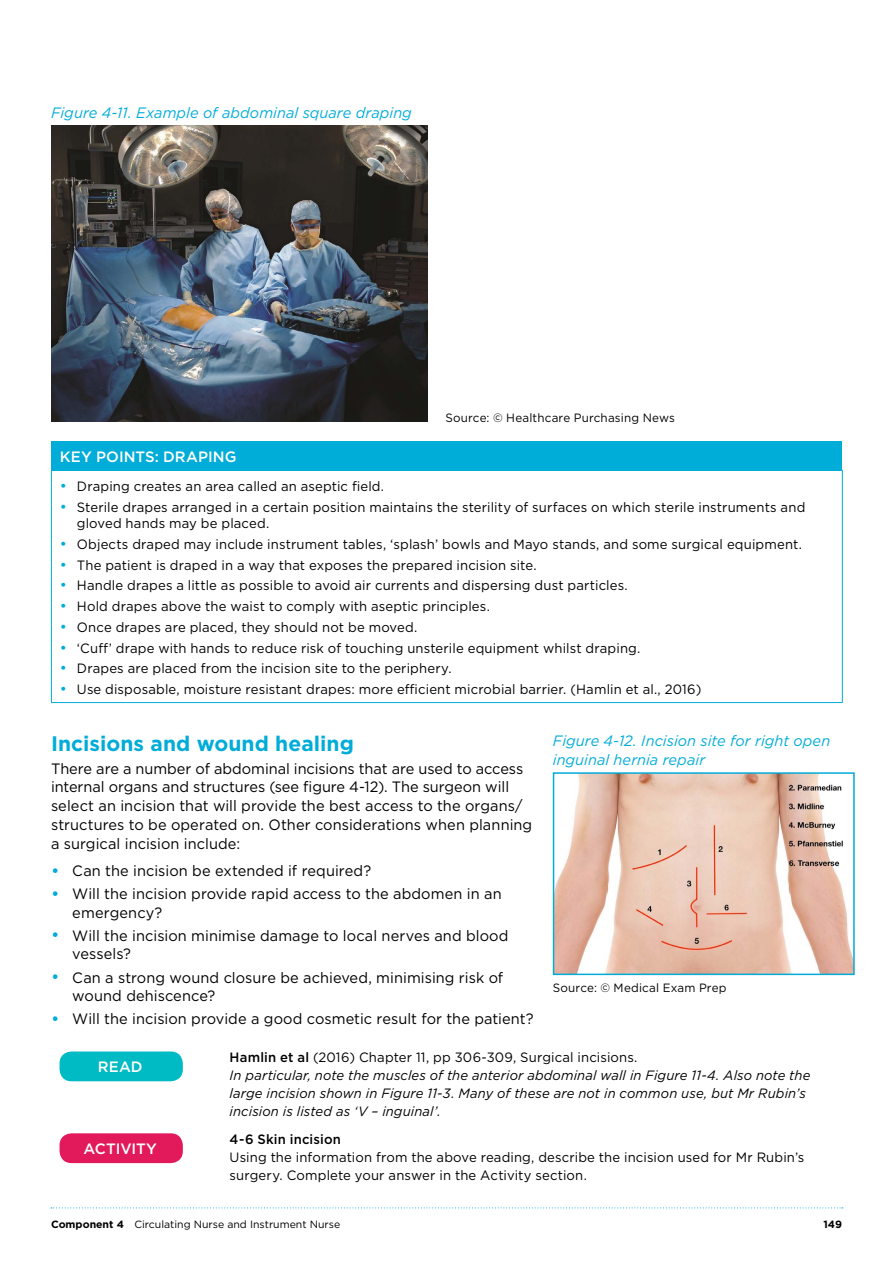
<style>
.page{position:relative;width:893px;height:1263px;background:#fff}
.page>*{position:absolute;margin:0;border:0;box-sizing:border-box;transform-origin:0 0}
.t1{font:700 21px "Gotham";letter-spacing:.005em;color:#00acd8}
.t2{font:15px/18.8px "Gotham";color:#000}
.t3{font:italic 15px/19.5px "Gotham";letter-spacing:.005em;color:#00acd8}
.t4{font:500 15px "Gotham";letter-spacing:.005em;color:#fff}
.t5{font:13.5px/16.5px "Gotham";letter-spacing:.01em;color:#000}
.t6{font:italic 13.5px/18px "Gotham";letter-spacing:.01em;color:#000}
.t7{font:500 13.5px "Gotham";letter-spacing:.01em;color:#000}
.t8{font:12px "Gotham";letter-spacing:.015em;color:#000}
.t9{font:10.5px "Gotham";color:#000}
.t10{font:700 10.5px "Gotham";color:#000}
.s1{font-size:15px;color:#00acd8}
.s2{font-size:18px;color:#00acd8}
.s3{font-weight:500;font-style:normal}
.s4{font-style:normal}
.s5{font-weight:700}
</style>
<div class="page">
<svg style="left:51px;top:1207px;width:792px;height:1px"></svg>
<img style="left:51px;top:126px;width:377px;height:296px">
<div style="left:51px;top:441px;width:791px;height:29px;background:#00acd8"></div>
<hr style="left:51px;top:470px;width:792px;height:1px;background:#00acd8">
<hr style="left:51px;top:471px;width:1px;height:231px;background:#00acd8">
<hr style="left:842px;top:471px;width:1px;height:231px;background:#00acd8">
<hr style="left:51px;top:702px;width:792px;height:1px;background:#00acd8">
<div style="left:60px;top:1051px;width:123px;height:30px;background:#00bac4;border-radius:12px"></div>
<div style="left:60px;top:1133px;width:123px;height:30px;background:#e2195b;border-radius:12px"></div>
<img style="left:556px;top:775px;width:296px;height:197px">
<div style="left:553px;top:772px;width:302px;height:203px;border:2px solid #00acd8"></div>
<p class="t3" style="left:51px;top:103px;width:362px">Figure 4-11. Example of abdominal square draping</p>
<p class="t8" style="left:445px;top:410px;width:231px">Source: © Healthcare Purchasing News</p>
<p class="t4" style="left:60px;top:447px;width:178px">KEY POINTS: DRAPING</p>
<p class="t5" style="left:60px;top:477px;width:326px"><span class="s1">•</span> Draping creates an area called an aseptic field.</p>
<p class="t5" style="left:77px;top:498px;width:730px;text-indent:-17px"><span class="s1">•</span> Sterile drapes arranged in a certain position maintains the sterility of surfaces on which sterile instruments and gloved hands may be placed.</p>
<p class="t5" style="left:60px;top:535px;width:743px"><span class="s1">•</span> Objects draped may include instrument tables, ‘splash’ bowls and Mayo stands, and some surgical equipment.</p>
<p class="t5" style="left:60px;top:556px;width:478px"><span class="s1">•</span> The patient is draped in a way that exposes the prepared incision site.</p>
<p class="t5" style="left:60px;top:577px;width:569px"><span class="s1">•</span> Handle drapes a little as possible to avoid air currents and dispersing dust particles.</p>
<p class="t5" style="left:60px;top:598px;width:431px"><span class="s1">•</span> Hold drapes above the waist to comply with aseptic principles.</p>
<p class="t5" style="left:60px;top:618px;width:359px"><span class="s1">•</span> Once drapes are placed, they should not be moved.</p>
<p class="t5" style="left:60px;top:639px;width:582px"><span class="s1">•</span> ‘Cuff’ drape with hands to reduce risk of touching unsterile equipment whilst draping.</p>
<p class="t5" style="left:60px;top:660px;width:393px"><span class="s1">•</span> Drapes are placed from the incision site to the periphery.</p>
<p class="t5" style="left:60px;top:681px;width:643px"><span class="s1">•</span> Use disposable, moisture resistant drapes: more efficient microbial barrier. (Hamlin et al., 2016)</p>
<h1 class="t1" style="left:51px;top:729px;width:304px">Incisions and wound healing</h1>
<p class="t2" style="left:51px;top:759px;width:483px">There are a number of abdominal incisions that are used to access internal organs and structures (see figure 4-12). The surgeon will select an incision that will provide the best access to the organs/ structures to be operated on. Other considerations when planning a surgical incision include:</p>
<p class="t2" style="left:51px;top:861px;width:322px"><span class="s2">•</span> Can the incision be extended if required?</p>
<p class="t2" style="left:72px;top:884px;width:431px;text-indent:-21px"><span class="s2">•</span> Will the incision provide rapid access to the abdomen in an emergency?</p>
<p class="t2" style="left:72px;top:926px;width:438px;text-indent:-21px"><span class="s2">•</span> Will the incision minimise damage to local nerves and blood vessels?</p>
<p class="t2" style="left:72px;top:967px;width:433px;text-indent:-21px"><span class="s2">•</span> Can a strong wound closure be achieved, minimising risk of wound dehiscence?</p>
<p class="t2" style="left:51px;top:1009px;width:484px"><span class="s2">•</span> Will the incision provide a good cosmetic result for the patient?</p>
<p class="t4" style="left:98px;top:1057px;width:46px">READ</p>
<p class="t6" style="left:230px;top:1048px;width:582px"><span class="s3">Hamlin et al</span> <span class="s4">(2016) Chapter 11, pp 306-309, Surgical incisions.<br></span>In particular, note the muscles of the anterior abdominal wall in Figure 11-4. Also note the large incision shown in Figure 11-3. Many of these are not in common use, but Mr Rubin’s incision is listed as ‘V – inguinal’.</p>
<p class="t4" style="left:84px;top:1139px;width:75px">ACTIVITY</p>
<p class="t3" style="left:553px;top:730px;width:279px">Figure 4-12. Incision site for right open inguinal hernia repair</p>
<p class="t8" style="left:553px;top:980px;width:175px">Source: © Medical Exam Prep</p>
<p class="t7" style="left:230px;top:1130px;width:113px">4-6 Skin incision</p>
<p class="t5" style="left:230px;top:1148px;width:576px;line-height:18px">Using the information from the above reading, describe the incision used for Mr Rubin’s surgery. Complete your answer in the Activity section.</p>
<p class="t9" style="left:51px;top:1217px;width:291px"><span class="s5">Component 4</span> Circulating Nurse and Instrument Nurse</p>
<p class="t10" style="left:823px;top:1217px;width:20px">149</p>
</div>
